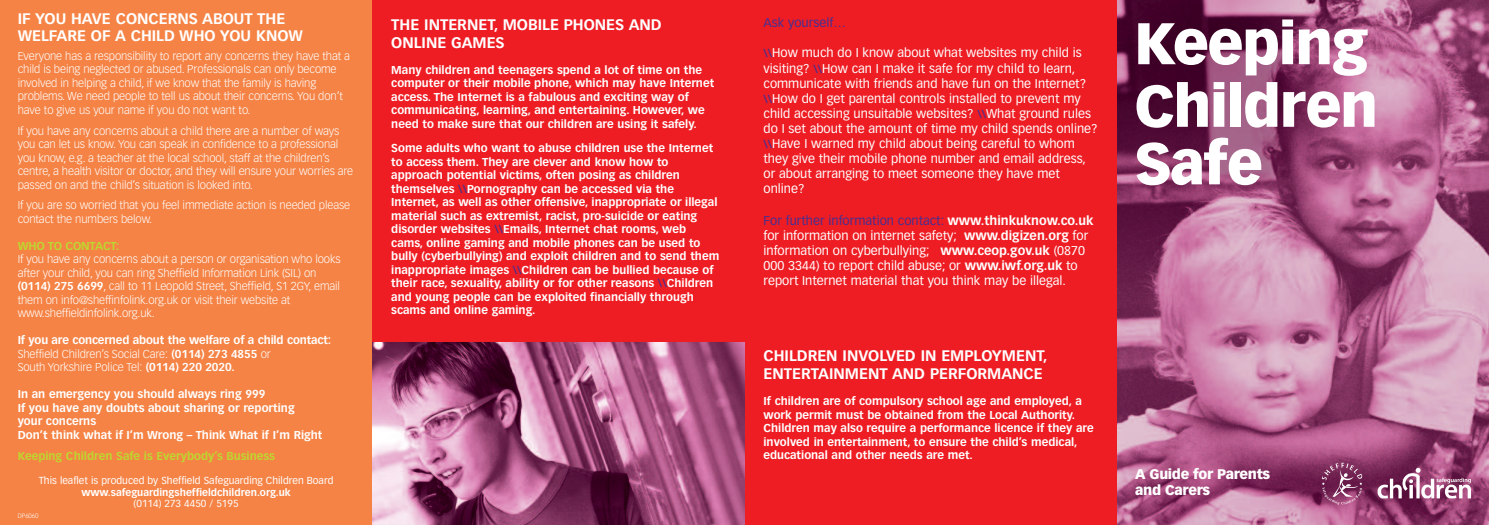
<style>
.page{position:relative;width:1489px;height:525px;background:#fff}
.page>*{position:absolute;margin:0;border:0;box-sizing:border-box;transform-origin:0 0}
.t1{font:900 57.5px/62.5px "Vectora LH";letter-spacing:-.03em;color:#fff}
.t2{font:700 15px/18px "Vectora LH";color:#fff}
.t3{font:900 13.75px/16.5px "Vectora LH";letter-spacing:-.025em;color:#fff}
.t4{font:12.5px/15px "Vectora LH";color:#fff}
.t5{font:12.5px "Vectora LH";color:#452f92}
.t6{font:700 11.25px/13.5px "Vectora LH";color:#fff}
.t7{font:300 11.25px/13.5px "Vectora LH";letter-spacing:-.01em;color:#fff}
.t8{font:700 11.25px "Vectora LH";color:#bed630}
.t9{font:10px "Vectora LH";color:#fff}
.t10{font:700 10px "Vectora LH";color:#fff}
.t11{font:300 6.25px "Vectora LH";color:#fff}
.s1{font-weight:700}
.s2{font-weight:300}
.s3{color:#452f92}
.s4{font-weight:700;font-size:11.25px;color:#452f92}
</style>
<div class="page">
<img style="left:1116px;top:0;width:372px;height:524px">
<div style="left:0;top:0;width:372px;height:524px;background:#f58345"></div>
<div style="left:372px;top:0;width:372px;height:524px;background:#ee1d23"></div>
<div style="left:744px;top:0;width:372px;height:524px;background:#ee1d23"></div>
<svg style="left:1321px;top:462px;width:41px;height:42px;background:#8e4771"></svg>
<img style="left:1374px;top:466px;width:102px;height:34px">
<img style="left:372px;top:342px;width:372px;height:182px">
<h2 class="t2" style="left:18px;top:12px;width:287px;line-height:16.2px">IF YOU HAVE CONCERNS ABOUT THE<br>WELFARE OF A CHILD WHO YOU KNOW</h2>
<p class="t7" style="left:18px;top:50px;width:334px">Everyone has a responsibility to report any concerns they have that a child is being neglected or abused. Professionals can only become involved in helping a child, if we know that the family is having problems. We need people to tell us about their concerns. You don’t have to give us your name if you do not want to.</p>
<p class="t7" style="left:18px;top:124px;width:337px">If you have any concerns about a child there are a number of ways you can let us know. You can speak in confidence to a professional you know, e.g. a teacher at the local school, staff at the children’s centre, a health visitor or doctor, and they will ensure your worries are passed on and the child’s situation is looked into.</p>
<p class="t7" style="left:18px;top:199px;width:334px">If you are so worried that you feel immediate action is needed please contact the numbers below.</p>
<p class="t8" style="left:18px;top:241px;width:103px">WHO TO CONTACT:</p>
<p class="t7" style="left:18px;top:253px;width:324px">If you have any concerns about a person or organisation who looks after your child, you can ring Sheffield Information Link (SIL) on <span class="s1">(0114) 275 6699</span>, call to 11 Leopold Street, Sheffield, S1 2GY, email them on info@sheffinfolink.org.uk or visit their website at www.sheffieldinfolink.org.uk.</p>
<p class="t6" style="left:18px;top:334px;width:315px">If you are concerned about the welfare of a child contact:<br><span class="s2">Sheffield Children’s Social Care:</span> (0114) 273 4855 <span class="s2">or<br>South Yorkshire Police Tel:</span> (0114) 220 2020.</p>
<p class="t6" style="left:18px;top:388px;width:306px">In an emergency you should always ring 999<br>If you have any doubts about sharing or reporting<br>your concerns<br>Don’t think what if I’m Wrong – Think What if I’m Right</p>
<p class="t8" style="left:18px;top:450px;width:259px">Keeping Children Safe is Everybody’s Business</p>
<p class="t9" style="left:39px;top:476px;width:296px">This leaflet is produced by Sheffield Safeguarding Children Board</p>
<p class="t10" style="left:81px;top:487px;width:211px">www.safeguardingsheffieldchildren.org.uk</p>
<p class="t9" style="left:134px;top:499px;width:106px">(0114) 273 4450 / 5195</p>
<p class="t11" style="left:18px;top:512px;width:22px">DP6060</p>
<h2 class="t2" style="left:391px;top:17px;width:272px">THE INTERNET, MOBILE PHONES AND<br>ONLINE GAMES</h2>
<p class="t6" style="left:391px;top:64px;width:324px">Many children and teenagers spend a lot of time on the computer or their mobile phone, which may have Internet access. The Internet is a fabulous and exciting way of communicating, learning, and entertaining. However, we need to make sure that our children are using it safely.</p>
<p class="t6" style="left:391px;top:142px;width:329px">Some adults who want to abuse children use the Internet to access them. They are clever and know how to approach potential victims, often posing as children themselves <span class="s3">\\</span>Pornography can be accessed via the Internet, as well as other offensive, inappropriate or illegal material such as extremist, racist, pro-suicide or eating disorder websites <span class="s3">\\</span>Emails, Internet chat rooms, web cams, online gaming and mobile phones can be used to bully (cyberbullying) and exploit children and to send them inappropriate images <span class="s3">\\</span>Children can be bullied because of their race, sexuality, ability or for other reasons <span class="s3">\\</span>Children and young people can be exploited financially through scams and online gaming.</p>
<p class="t5" style="left:763px;top:18px;width:84px">Ask yourself…</p>
<p class="t4" style="left:763px;top:46px;width:335px"><span class="s4">\\</span>How much do I know about what websites my child is visiting? <span class="s4">\\</span>How can I make it safe for my child to learn, communicate with friends and have fun on the Internet? <span class="s4">\\</span>How do I get parental controls installed to prevent my child accessing unsuitable websites? <span class="s4">\\</span>What ground rules do I set about the amount of time my child spends online? <span class="s4">\\</span>Have I warned my child about being careful to whom they give their mobile phone number and email address, or about arranging to meet someone they have met online?</p>
<p class="t4" style="left:763px;top:214px;width:331px"><span class="s3">For further information contact:</span> <span class="s1">www.thinkuknow.co.uk </span>for information on internet safety; <span class="s1">www.digizen.org</span> for information on cyberbullying; <span class="s1">www.ceop.gov.uk</span> (0870<br>000 3344) to report child abuse; or <span class="s1">www.iwf.org.uk</span> to report Internet material that you think may be illegal.</p>
<h2 class="t2" style="left:763px;top:348px;width:285px">CHILDREN INVOLVED IN EMPLOYMENT,<br>ENTERTAINMENT AND PERFORMANCE</h2>
<p class="t6" style="left:763px;top:395px;width:332px">If children are of compulsory school age and employed, a work permit must be obtained from the Local Authority.<br>Children may also require a performance licence if they are involved in entertainment, to ensure the child’s medical, educational and other needs are met.</p>
<h1 class="t1" style="left:1134px;top:15px;width:245px">Keeping<br>Children</h1>
<h1 class="t1" style="left:1134px;top:135px;width:130px">Safe</h1>
<p class="t3" style="left:1135px;top:466px;width:136px">A Guide for Parents and Carers</p>
</div>
